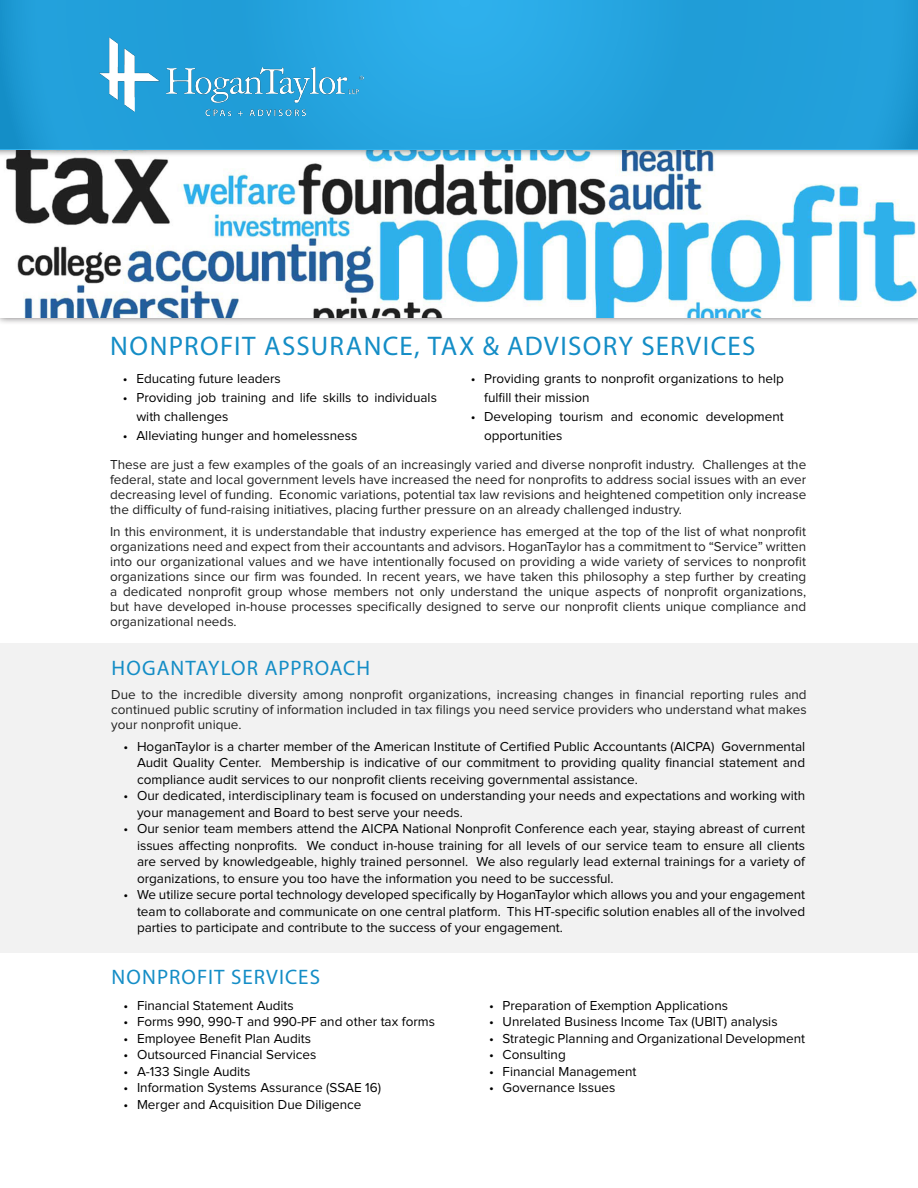
<style>
.page{position:relative;width:918px;height:1188px;background:#fff}
.page>*{position:absolute;margin:0;border:0;box-sizing:border-box;transform-origin:0 0}
.t1{font:27px "Myriad Pro";letter-spacing:.05em;color:#148dc6}
.t2{font:21px "Myriad Pro";letter-spacing:.05em;color:#148dc6}
.t3{font:13.5px/16.5px "Proxima Nova";color:#000}
.t4{font:13.5px/15px "Proxima Nova";color:#212121;text-align:justify}
</style>
<div class="page">
<div style="left:0;top:140px;width:918px;height:185px;background:#231f20;opacity:.75"></div>
<img style="left:0;top:157px;width:918px;height:160px">
<div style="left:0;top:0;width:918px;height:157px;background:#231f20;opacity:.75"></div>
<div style="left:0;top:0;width:918px;height:149px;background:linear-gradient(to bottom,#25a4df,#22a0db)"></div>
<div style="left:0;top:644px;width:918px;height:309px;background:#f2f2f2"></div>
<img style="left:100px;top:38px;width:263px;height:77px">
<p class="t1" style="left:110px;top:329px;width:647px">NONPROFIT ASSURANCE, TAX &amp; ADVISORY SERVICES</p>
<p class="t3" style="left:123px;top:371px;width:160px">• Educating future leaders</p>
<p class="t3" style="left:136px;top:389px;width:302px;line-height:18.8px;text-indent:-14px">• Providing job training and life skills to individuals with challenges</p>
<p class="t3" style="left:123px;top:427px;width:236px">• Alleviating hunger and homelessness</p>
<p class="t3" style="left:484px;top:370px;width:301px;line-height:18.8px;text-indent:-14px">• Providing grants to nonprofit organizations to help fulfill their mission</p>
<p class="t3" style="left:484px;top:407px;width:301px;line-height:18.8px;text-indent:-14px">• Developing tourism and economic development opportunities</p>
<p class="t4" style="left:110px;top:457px;width:698px">These are just a few examples of the goals of an increasingly varied and diverse nonprofit industry. Challenges at the federal, state and local government levels have increased the need for nonprofits to address social issues with an ever decreasing level of funding. Economic variations, potential tax law revisions and heightened competition only increase the difficulty of fund-raising initiatives, placing further pressure on an already challenged industry.</p>
<p class="t4" style="left:110px;top:525px;width:698px">In this environment, it is understandable that industry experience has emerged at the top of the list of what nonprofit organizations need and expect from their accountants and advisors. HoganTaylor has a commitment to “Service” written into our organizational values and we have intentionally focused on providing a wide variety of services to nonprofit organizations since our firm was founded. In recent years, we have taken this philosophy a step further by creating a dedicated nonprofit group whose members not only understand the unique aspects of nonprofit organizations, but have developed in-house processes specifically designed to serve our nonprofit clients unique compliance and organizational needs.</p>
<p class="t2" style="left:111px;top:655px;width:260px">HOGANTAYLOR APPROACH</p>
<p class="t4" style="left:111px;top:687px;width:697px">Due to the incredible diversity among nonprofit organizations, increasing changes in financial reporting rules and continued public scrutiny of information included in tax filings you need service providers who understand what makes your nonprofit unique.</p>
<p class="t3" style="left:137px;top:739px;width:670px;text-align:justify;text-indent:-14px">• HoganTaylor is a charter member of the American Institute of Certified Public Accountants (AICPA) Governmental Audit Quality Center. Membership is indicative of our commitment to providing quality financial statement and compliance audit services to our nonprofit clients receiving governmental assistance.</p>
<p class="t3" style="left:137px;top:788px;width:670px;text-indent:-14px">• Our dedicated, interdisciplinary team is focused on understanding your needs and expectations and working with your management and Board to best serve your needs.</p>
<p class="t3" style="left:137px;top:821px;width:670px;text-align:justify;text-indent:-14px">• Our senior team members attend the AICPA National Nonprofit Conference each year, staying abreast of current issues affecting nonprofits. We conduct in-house training for all levels of our service team to ensure all clients are served by knowledgeable, highly trained personnel. We also regularly lead external trainings for a variety of organizations, to ensure you too have the information you need to be successful.</p>
<p class="t3" style="left:137px;top:887px;width:670px;text-align:justify;text-indent:-14px">• We utilize secure portal technology developed specifically by HoganTaylor which allows you and your engagement team to collaborate and communicate on one central platform. This HT-specific solution enables all of the involved parties to participate and contribute to the success of your engagement.</p>
<p class="t2" style="left:111px;top:964px;width:210px">NONPROFIT SERVICES</p>
<p class="t3" style="left:124px;top:997px;width:172px">• Financial Statement Audits</p>
<p class="t3" style="left:124px;top:1014px;width:313px">• Forms 990, 990-T and 990-PF and other tax forms</p>
<p class="t3" style="left:124px;top:1030px;width:189px">• Employee Benefit Plan Audits</p>
<p class="t3" style="left:124px;top:1047px;width:194px">• Outsourced Financial Services</p>
<p class="t3" style="left:124px;top:1063px;width:129px">• A-133 Single Audits</p>
<p class="t3" style="left:124px;top:1080px;width:259px">• Information Systems Assurance (SSAE 16)</p>
<p class="t3" style="left:124px;top:1096px;width:240px">• Merger and Acquisition Due Diligence</p>
<p class="t3" style="left:489px;top:997px;width:240px">• Preparation of Exemption Applications</p>
<p class="t3" style="left:489px;top:1014px;width:290px">• Unrelated Business Income Tax (UBIT) analysis</p>
<p class="t3" style="left:489px;top:1030px;width:318px">• Strategic Planning and Organizational Development</p>
<p class="t3" style="left:489px;top:1047px;width:78px">• Consulting</p>
<p class="t3" style="left:489px;top:1063px;width:149px">• Financial Management</p>
<p class="t3" style="left:489px;top:1080px;width:128px">• Governance Issues</p>
</div>
